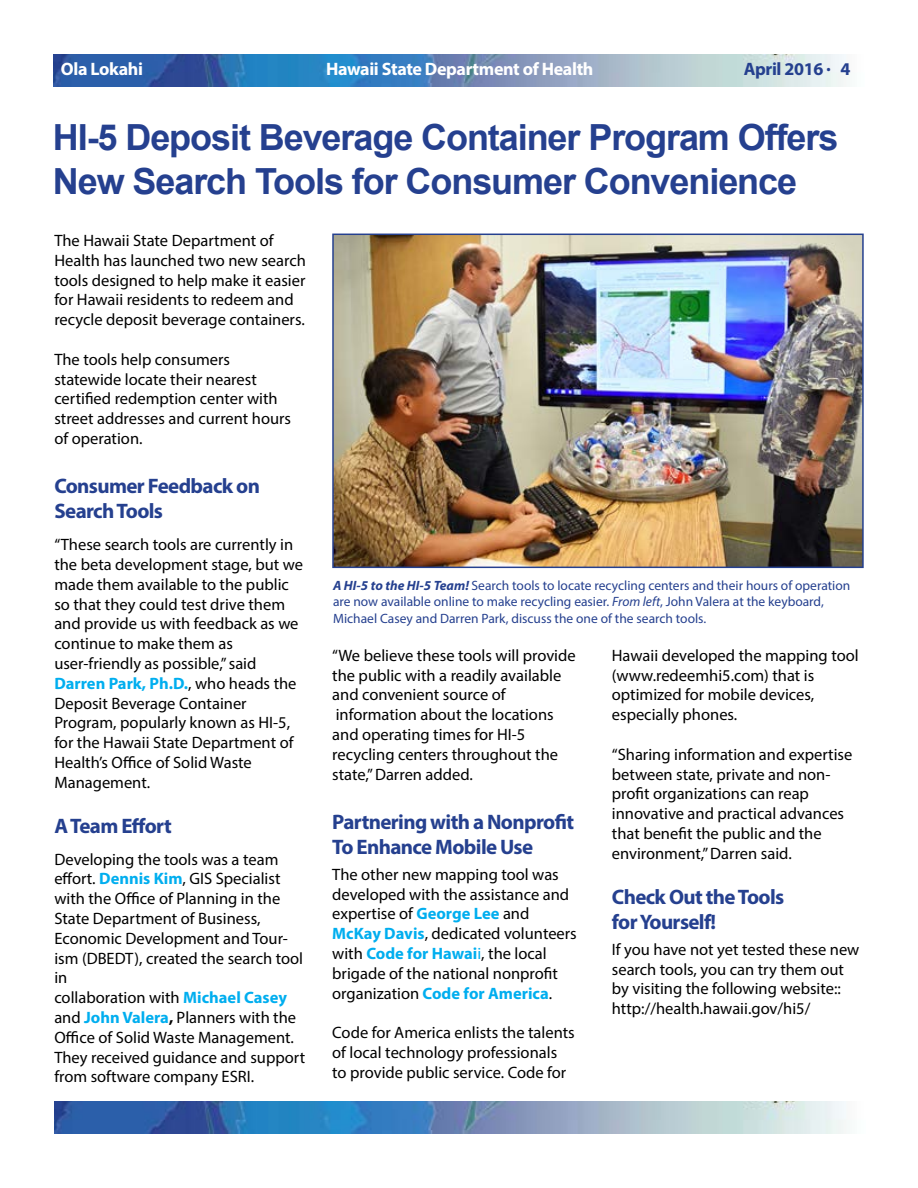
<style>
.page{position:relative;width:918px;height:1188px;background:#fff}
.page>*{position:absolute;margin:0;border:0;box-sizing:border-box;transform-origin:0 0}
.t1{font:700 36px/43.2px "Arial";letter-spacing:-.03em;color:#25408f}
.t2{font:700 21px/25.2px "Myriad Pro";letter-spacing:-.03em;color:#25408f}
.t3{font:700 18px "Myriad Pro";letter-spacing:-.02em;color:#fff}
.t4{font:700 18px "Myriad Pro";letter-spacing:-.02em;color:#25408f}
.t5{font:16.5px/19.8px "Myriad Pro";color:#000}
.t6{font:13.5px/16.2px "Myriad Pro";color:#25408f}
.s1{font-weight:700;color:#00aeef}
.s2{font-weight:700}
.s3{font-weight:700;font-style:italic}
.s4{font-style:italic}
.s5{color:#00aeef}
</style>
<div class="page">
<img style="left:53px;top:54px;width:793px;height:32px">
<img style="left:54px;top:1102px;width:792px;height:32px">
<img style="left:335px;top:237px;width:526px;height:328px">
<div style="left:332px;top:234px;width:532px;height:334px;border:2px solid #25408f"></div>
<p class="t3" style="left:61px;top:57px;width:84px">Ola Lokahi</p>
<p class="t3" style="left:326px;top:57px;width:269px">Hawaii State Department of Health</p>
<p class="t4" style="left:744px;top:57px;width:108px">April 2016 . 4</p>
<h1 class="t1" style="left:53px;top:117px;width:787px">HI-5 Deposit Beverage Container Program Offers<br>New Search Tools for Consumer Convenience</h1>
<p class="t5" style="left:54px;top:230px;width:253px">The Hawaii State Department of Health has launched two new search tools designed to help make it easier for Hawaii residents to redeem and recycle deposit beverage containers.</p>
<p class="t5" style="left:54px;top:349px;width:238px">The tools help consumers statewide locate their nearest certified redemption center with street addresses and current hours of operation.</p>
<p class="t2" style="left:54px;top:473px;width:207px">Consumer Feedback on<br>Search Tools</p>
<p class="t5" style="left:54px;top:534px;width:250px">“These search tools are currently in the beta development stage, but we made them available to the public so that they could test drive them and provide us with feedback as we continue to make them as user-friendly as possible,” said<br><span class="s1">Darren Park, Ph.D.</span>, who heads the<br>Deposit Beverage Container<br>Program, popularly known as HI-5, for the Hawaii State Department of<br>Health’s Office of Solid Waste<br>Management.</p>
<p class="t2" style="left:54px;top:812px;width:119px">A Team Effort</p>
<p class="t5" style="left:54px;top:849px;width:252px">Developing the tools was a team effort. <span class="s1">Dennis Kim</span>, GIS Specialist with the Office of Planning in the<br>State Department of Business,<br>Economic Development and Tour&shy;ism (DBEDT), created the search tool in<br>collaboration with <span class="s1">Michael Casey </span>and <span class="s1">John Valera</span><span class="s2">,</span> Planners with the<br>Office of Solid Waste Management.<br>They received guidance and support from software company ESRI.</p>
<p class="t6" style="left:333px;top:577px;width:519px"><span class="s3">A HI-5 to the HI-5 Team!</span> Search tools to locate recycling centers and their hours of operation are now available online to make recycling easier. <span class="s4">From left</span>, John Valera at the keyboard,<br>Michael Casey and Darren Park, discuss the one of the search tools.</p>
<p class="t5" style="left:332px;top:645px;width:245px">“We believe these tools will provide the public with a readily available and convenient source of information about the locations and operating times for HI-5 recycling centers throughout the state,” Darren added.</p>
<p class="t2" style="left:332px;top:808px;width:243px">Partnering with a Nonprofit<br>To Enhance Mobile Use</p>
<p class="t5" style="left:332px;top:864px;width:246px">The other new mapping tool was developed with the assistance and expertise of <span class="s1">George Lee</span> and<br><span class="s1">McKay Davis</span>, dedicated volunteers with <span class="s1">Code for Hawai</span><span class="s5">i</span>, the local brigade of the national nonprofit organization <span class="s1">Code for America</span>.</p>
<p class="t5" style="left:332px;top:1023px;width:244px">Code for America enlists the talents of local technology professionals to provide public service. Code for</p>
<p class="t5" style="left:612px;top:645px;width:248px">Hawaii developed the mapping tool (www.redeemhi5.com) that is optimized for mobile devices, especially phones.</p>
<p class="t5" style="left:612px;top:744px;width:242px">“Sharing information and expertise between state, private and non&shy;profit organizations can reap innovative and practical advances that benefit the public and the environment,” Darren said.</p>
<p class="t2" style="left:612px;top:883px;width:174px">Check Out the Tools for Yourself!</p>
<p class="t5" style="left:612px;top:939px;width:249px">If you have not yet tested these new search tools, you can try them out by visiting the following website:: http://health.hawaii.gov/hi5/</p>
</div>
